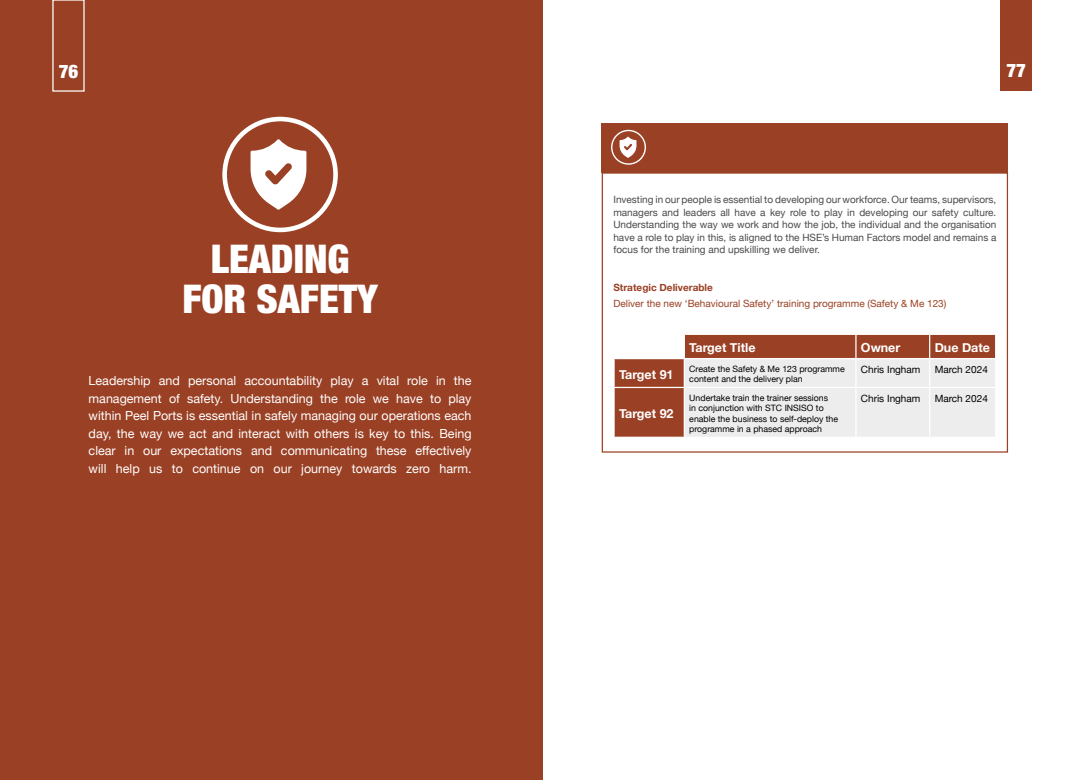
<style>
.page{position:relative;width:1085px;height:780px;background:#fff}
.page>*{position:absolute;margin:0;border:0;box-sizing:border-box;transform-origin:0 0}
.t1{font:900 condensed 39.62px/39.6px "Helvetica Neue";color:#fff;text-align:center}
.t2{font:900 condensed 18.75px "Helvetica Neue";color:#fff}
.t3{font:12.5px/17.5px "Helvetica Neue";color:#fff;text-align:justify}
.t4{font:700 12.5px "Helvetica Neue";color:#fff}
.t5{font:10px/12.5px "Helvetica Neue";color:#4a4a49;text-align:justify}
.t6{font:10px "Helvetica Neue";color:#9a4024}
.t7{font:10px "Helvetica Neue";color:#000}
.t8{font:700 10px "Helvetica Neue";color:#9a4024}
.t9{font:8.75px/10.5px "Helvetica Neue";color:#000}
</style>
<div class="page">
<div style="left:1000px;top:0;width:31px;height:90px;background:#9a4024"></div>
<div style="left:614px;top:359px;width:69px;height:77px;background:#9a4024"></div>
<svg style="left:683px;top:335px;width:312px;height:101px;background:#dac5bf"></svg>
<hr style="left:929px;top:358px;width:67px;height:1px;background:#fff">
<hr style="left:928px;top:359px;width:2px;height:28px;background:#fff">
<hr style="left:994px;top:359px;width:2px;height:28px;background:#fff">
<hr style="left:613px;top:387px;width:71px;height:1px;background:#fff">
<hr style="left:684px;top:387px;width:171px;height:1px;background:#fff">
<hr style="left:683px;top:388px;width:1px;height:48px;background:#fff">
<hr style="left:855px;top:387px;width:74px;height:1px;background:#fff">
<hr style="left:855px;top:388px;width:1px;height:48px;background:#fff">
<hr style="left:929px;top:387px;width:67px;height:1px;background:#fff">
<hr style="left:928px;top:388px;width:2px;height:48px;background:#fff">
<hr style="left:994px;top:388px;width:2px;height:48px;background:#fff">
<div style="left:601px;top:172px;width:406px;height:280px;border:1px solid #9a4024"></div>
<div style="left:601px;top:123px;width:406px;height:49px;background:#9a4024"></div>
<div style="left:611px;top:130px;width:35px;height:35px;border:1px solid #fff;border-radius:50%"></div>
<svg style="left:619px;top:136px;width:17px;height:22px"></svg>
<div style="left:0;top:0;width:542px;height:780px;background:#9a4024"></div>
<div style="left:222px;top:117px;width:116px;height:115px;border:5px solid #fff;border-radius:50%"></div>
<svg style="left:250px;top:139px;width:56px;height:71px"></svg>
<h2 class="t2" style="left:59px;top:60px;width:21px">76</h2>
<h1 class="t1" style="left:182px;top:238px;width:197px">LEADING<br>FOR SAFETY</h1>
<p class="t3" style="left:89px;top:372px;width:384px">Leadership and personal accountability play a vital role in the management of safety. Understanding the role we have to play within Peel Ports is essential in safely managing our operations each day, the way we act and interact with others is key to this. Being clear in our expectations and communicating these effectively will help us to continue on our journey towards zero harm.</p>
<h2 class="t2" style="left:1006px;top:59px;width:21px">77</h2>
<p class="t5" style="left:613px;top:194px;width:384px">Investing in our people is essential to developing our workforce. Our teams, supervisors, managers and leaders all have a key role to play in developing our safety culture.<br>Understanding the way we work and how the job, the individual and the organisation have a role to play in this, is aligned to the HSE’s Human Factors model and remains a focus for the training and upskilling we deliver.</p>
<p class="t8" style="left:613px;top:279px;width:101px">Strategic Deliverable</p>
<p class="t6" style="left:613px;top:296px;width:334px">Deliver the new ‘Behavioural Safety’ training programme (Safety &amp; Me 123)</p>
<p class="t4" style="left:689px;top:337px;width:68px">Target Title</p>
<p class="t4" style="left:860px;top:337px;width:41px">Owner</p>
<p class="t4" style="left:934px;top:337px;width:57px">Due Date</p>
<p class="t4" style="left:619px;top:365px;width:56px">Target 91</p>
<p class="t9" style="left:689px;top:364px;width:157px">Create the Safety &amp; Me 123 programme content and the delivery plan</p>
<p class="t7" style="left:860px;top:362px;width:61px">Chris Ingham</p>
<p class="t7" style="left:934px;top:362px;width:55px">March 2024</p>
<p class="t4" style="left:619px;top:404px;width:56px">Target 92</p>
<p class="t9" style="left:689px;top:393px;width:150px">Undertake train the trainer sessions<br>in conjunction with STC INSISO to enable the business to self-deploy the programme in a phased approach</p>
<p class="t7" style="left:860px;top:391px;width:61px">Chris Ingham</p>
<p class="t7" style="left:934px;top:391px;width:55px">March 2024</p>
</div>
